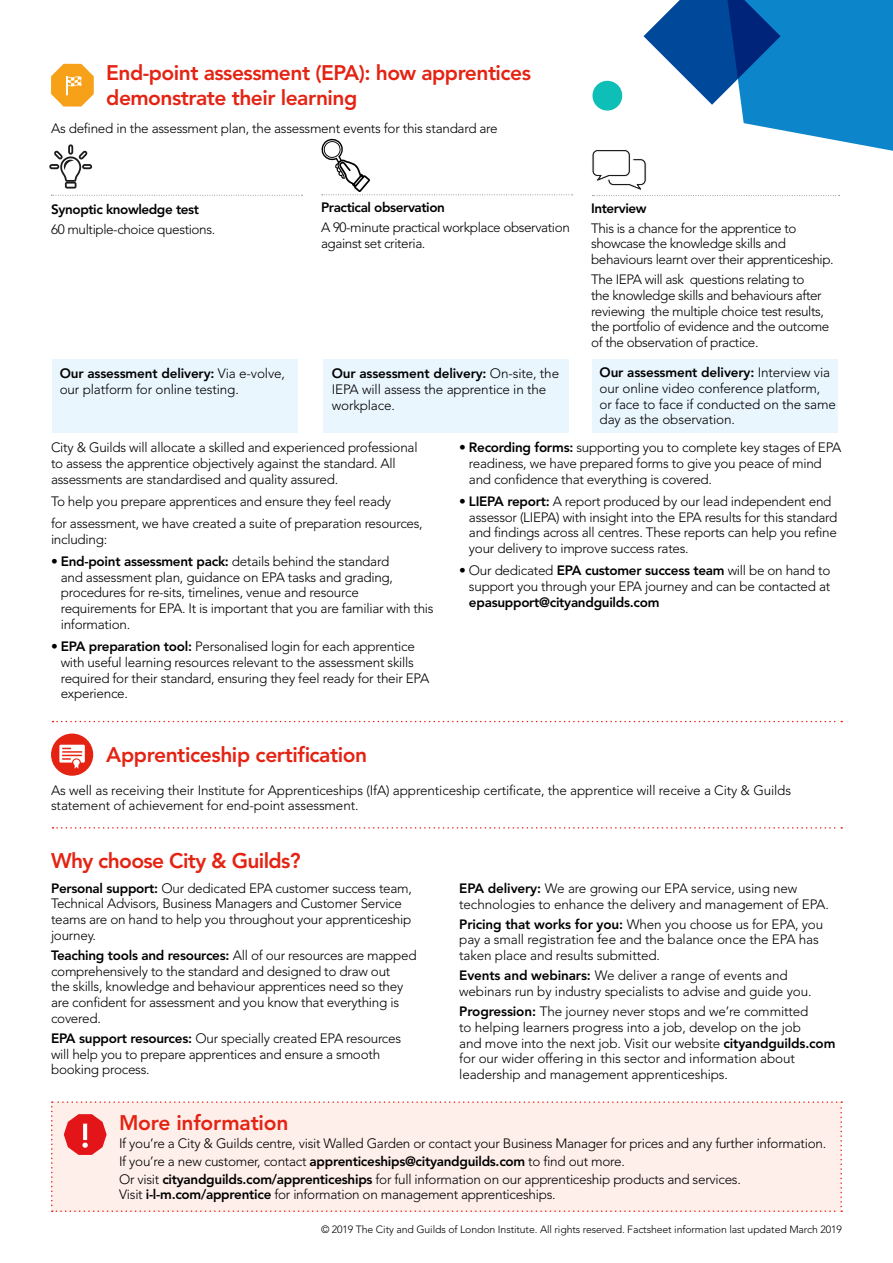
<style>
.page{position:relative;width:893px;height:1263px;background:#fff}
.page>*{position:absolute;margin:0;border:0;box-sizing:border-box;transform-origin:0 0}
.t1{font:800 21px/25.5px "Avenir";letter-spacing:-.025em;color:#e42313}
.t2{font:300 13.5px/15.8px "Avenir";letter-spacing:-.02em;color:#000}
.t3{font:800 13.5px "Avenir";letter-spacing:-.03em;color:#000}
.t4{font:300 10.5px "Avenir";letter-spacing:-.01em;color:#000}
.s1{font-weight:800}
</style>
<div class="page">
<svg style="left:51px;top:64px;width:43px;height:43px"></svg>
<svg style="left:52px;top:721px;width:790px;height:1px"></svg>
<div style="left:51px;top:733px;width:42px;height:43px;background:#e42313;border-radius:50%"></div>
<svg style="left:59px;top:745px;width:26px;height:24px"></svg>
<svg style="left:52px;top:827px;width:790px;height:2px"></svg>
<div style="left:592px;top:359px;width:246px;height:74px;background:#eaf6fe"></div>
<div style="left:323px;top:359px;width:246px;height:74px;background:#eaf6fe"></div>
<div style="left:52px;top:359px;width:246px;height:74px;background:#eaf6fe"></div>
<svg style="left:51px;top:195px;width:252px;height:1px"></svg>
<svg style="left:49px;top:144px;width:43px;height:45px"></svg>
<svg style="left:592px;top:0;width:301px;height:196px"></svg>
<svg style="left:321px;top:138px;width:252px;height:57px"></svg>
<div style="left:51px;top:1101px;width:791px;height:111px;background:#feefea"></div>
<h1 class="t1" style="left:106px;top:60px;width:426px">End-point assessment (EPA): how apprentices demonstrate their learning</h1>
<p class="t2" style="left:51px;top:121px;width:448px">As defined in the assessment plan, the assessment events for this standard are</p>
<p class="t3" style="left:51px;top:201px;width:149px">Synoptic knowledge test</p>
<p class="t2" style="left:51px;top:221px;width:165px">60 multiple-choice questions.</p>
<p class="t2" style="left:60px;top:366px;width:227px"><span class="s1">Our assessment delivery:</span> Via e-volve, our platform for online testing.</p>
<p class="t3" style="left:321px;top:200px;width:125px">Practical observation</p>
<p class="t2" style="left:321px;top:220px;width:250px">A 90-minute practical workplace observation against set criteria.</p>
<p class="t2" style="left:332px;top:366px;width:229px"><span class="s1">Our assessment delivery:</span> On-site, the<br>IEPA will assess the apprentice in the workplace.</p>
<p class="t3" style="left:591px;top:200px;width:57px">Interview</p>
<p class="t2" style="left:591px;top:220px;width:244px">This is a chance for the apprentice to showcase the knowledge skills and behaviours learnt over their apprenticeship.</p>
<p class="t2" style="left:591px;top:272px;width:240px">The IEPA will ask questions relating to<br>the knowledge skills and behaviours after reviewing the multiple choice test results, the portfolio of evidence and the outcome of the observation of practice.</p>
<p class="t2" style="left:600px;top:365px;width:238px"><span class="s1">Our assessment delivery:</span> Interview via our online video conference platform, or face to face if conducted on the same day as the observation.</p>
<p class="t2" style="left:51px;top:440px;width:368px">City &amp; Guilds will allocate a skilled and experienced professional to assess the apprentice objectively against the standard. All assessments are standardised and quality assured.</p>
<p class="t2" style="left:51px;top:490px;width:373px;line-height:22.2px">To help you prepare apprentices and ensure they feel ready<br>for assessment, we have created a suite of preparation resources,</p>
<p class="t2" style="left:51px;top:531px;width:58px">including:</p>
<p class="t2" style="left:61px;top:553px;width:374px;text-indent:-10px">• <span class="s1">End-point assessment pack:</span> details behind the standard<br>and assessment plan, guidance on EPA tasks and grading, procedures for re-sits, timelines, venue and resource requirements for EPA. It is important that you are familiar with this information.</p>
<p class="t2" style="left:61px;top:638px;width:370px;text-indent:-10px">• <span class="s1">EPA preparation tool:</span> Personalised login for each apprentice with useful learning resources relevant to the assessment skills required for their standard, ensuring they feel ready for their EPA experience.</p>
<p class="t2" style="left:469px;top:440px;width:374px;text-indent:-10px">• <span class="s1">Recording forms:</span> supporting you to complete key stages of EPA readiness, we have prepared forms to give you peace of mind and confidence that everything is covered.</p>
<p class="t2" style="left:469px;top:493px;width:370px;text-indent:-10px">• <span class="s1">LIEPA report:</span> A report produced by our lead independent end assessor (LIEPA) with insight into the EPA results for this standard and findings across all centres. These reports can help you refine your delivery to improve success rates.</p>
<p class="t2" style="left:459px;top:563px;width:373px;text-align:right">• Our dedicated <span class="s1">EPA customer success team</span> will be on hand to support you through your EPA journey and can be contacted at</p>
<p class="t3" style="left:469px;top:594px;width:192px">epasupport@cityandguilds.com</p>
<h1 class="t1" style="left:106px;top:742px;width:263px">Apprenticeship certification</h1>
<p class="t2" style="left:51px;top:782px;width:742px">As well as receiving their Institute for Apprenticeships (IfA) apprenticeship certificate, the apprentice will receive a City &amp; Guilds statement of achievement for end-point assessment.</p>
<h1 class="t1" style="left:51px;top:848px;width:251px">Why choose City &amp; Guilds?</h1>
<p class="t2" style="left:51px;top:880px;width:362px"><span class="s1">Personal support:</span> Our dedicated EPA customer success team, Technical Advisors, Business Managers and Customer Service teams are on hand to help you throughout your apprenticeship journey.</p>
<p class="t2" style="left:51px;top:947px;width:367px"><span class="s1">Teaching tools and resources:</span> All of our resources are mapped comprehensively to the standard and designed to draw out<br>the skills, knowledge and behaviour apprentices need so they are confident for assessment and you know that everything is covered.</p>
<p class="t2" style="left:51px;top:1030px;width:352px"><span class="s1">EPA support resources:</span> Our specially created EPA resources will help you to prepare apprentices and ensure a smooth booking process.</p>
<p class="t2" style="left:459px;top:880px;width:371px"><span class="s1">EPA delivery:</span> We are growing our EPA service, using new technologies to enhance the delivery and management of EPA.</p>
<p class="t2" style="left:459px;top:916px;width:366px"><span class="s1">Pricing that works for you:</span> When you choose us for EPA, you pay a small registration fee and the balance once the EPA has taken place and results submitted.</p>
<p class="t2" style="left:459px;top:968px;width:354px"><span class="s1">Events and webinars:</span> We deliver a range of events and webinars run by industry specialists to advise and guide you.</p>
<p class="t2" style="left:459px;top:1003px;width:378px"><span class="s1">Progression:</span> The journey never stops and we’re committed<br>to helping learners progress into a job, develop on the job<br>and move into the next job. Visit our website <span class="s1">cityandguilds.com </span>for our wider offering in this sector and information about leadership and management apprenticeships.</p>
<h1 class="t1" style="left:119px;top:1110px;width:171px">More information</h1>
<p class="t2" style="left:119px;top:1134px;width:709px;line-height:17.9px">If you’re a City &amp; Guilds centre, visit Walled Garden or contact your Business Manager for prices and any further information.<br>If you’re a new customer, contact <span class="s1">apprenticeships@cityandguilds.com</span> to find out more.<br>Or visit <span class="s1">cityandguilds.com/apprenticeships</span> for full information on our apprenticeship products and services.</p>
<p class="t2" style="left:119px;top:1187px;width:438px">Visit <span class="s1">i-l-m.com/apprentice</span> for information on management apprenticeships.</p>
<p class="t4" style="left:321px;top:1223px;width:522px">© 2019 The City and Guilds of London Institute. All rights reserved. Factsheet information last updated March 2019</p>
</div>
